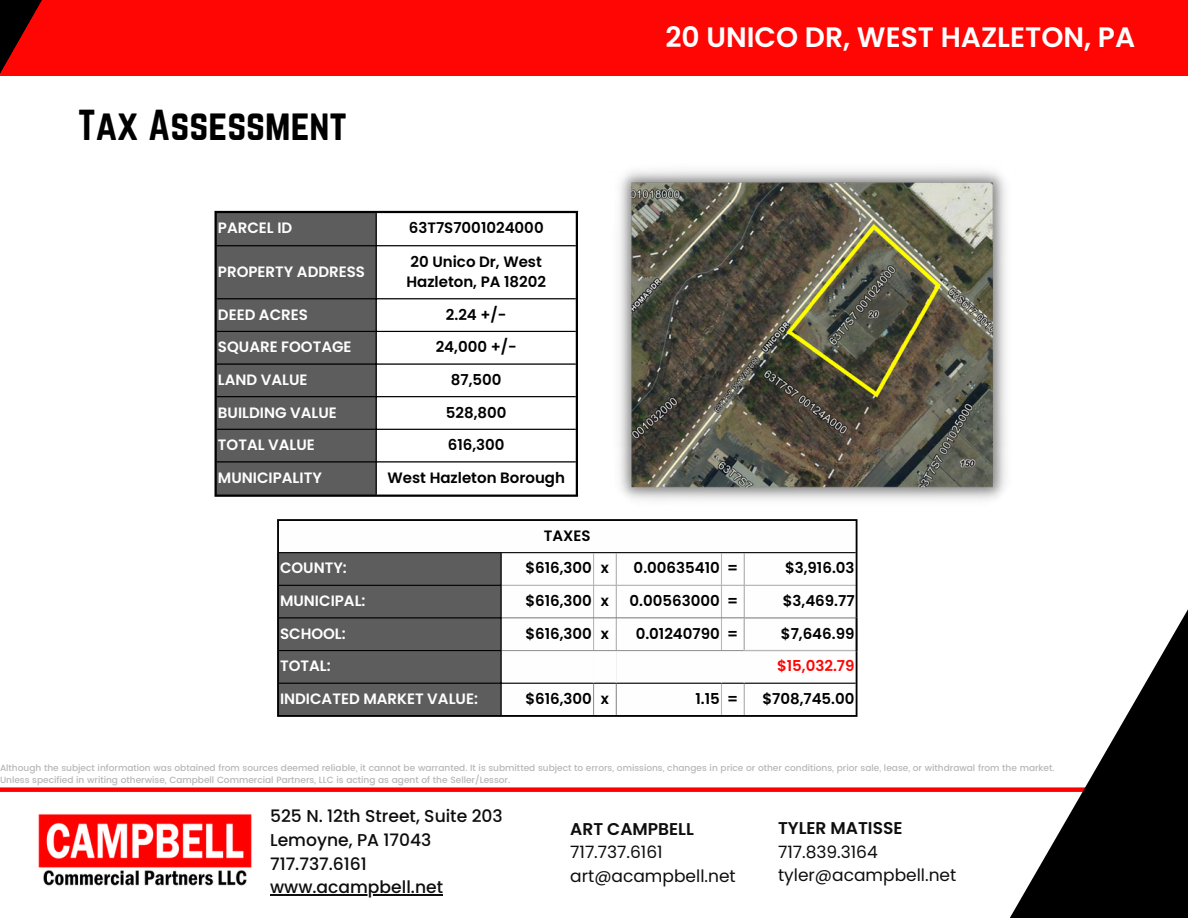
<style>
.page{position:relative;width:1188px;height:918px;background:#fff}
.page>*{position:absolute;margin:0;border:0;box-sizing:border-box;transform-origin:0 0}
.t1{font:37.95px "Norwester";color:#000}
.t2{font:600 28.05px "Poppins";color:#fff}
.t3{font:17.1px/23.5px "Poppins";color:#0e0e0e}
.t4{font:500 17.1px/23.5px "Poppins";color:#0e0e0e}
.t5{font:600 17.1px "Poppins";color:#0e0e0e}
.t6{font:600 15px/20.2px "Poppins";color:#000}
.t7{font:600 15px "Poppins";color:#fefefe}
.t8{font:600 15px "Poppins";color:#ff0503}
.t9{font:500 9px/12px "Poppins";color:#b7b7b7}
.s1{font-weight:600}
</style>
<div class="page">
<div style="left:0;top:0;width:1188px;height:76px;background:#ff0503"></div>
<svg style="left:0;top:0;width:42px;height:74px"></svg>
<div style="left:217px;top:213px;width:159px;height:282px;background:#5d5d5d"></div>
<hr style="left:217px;top:245px;width:359px;height:1px;background:#000">
<hr style="left:217px;top:461px;width:359px;height:2px;background:#000">
<hr style="left:376px;top:213px;width:1px;height:282px;background:#000">
<hr style="left:217px;top:298px;width:359px;height:1px;background:#000">
<hr style="left:217px;top:331px;width:359px;height:1px;background:#000">
<hr style="left:217px;top:363px;width:359px;height:2px;background:#000">
<hr style="left:217px;top:396px;width:359px;height:1px;background:#000">
<hr style="left:217px;top:429px;width:359px;height:1px;background:#000">
<hr style="left:215px;top:213px;width:2px;height:282px;background:#000">
<hr style="left:576px;top:213px;width:2px;height:282px;background:#000">
<hr style="left:215px;top:211px;width:363px;height:2px;background:#000">
<hr style="left:215px;top:495px;width:363px;height:2px;background:#000">
<svg style="left:502px;top:521px;width:354px;height:194px"></svg>
<div style="left:279px;top:553px;width:221px;height:162px;background:#5d5d5d"></div>
<hr style="left:500px;top:553px;width:2px;height:162px;background:#000">
<hr style="left:279px;top:552px;width:577px;height:1px;background:#000">
<hr style="left:279px;top:585px;width:223px;height:1px;background:#000">
<hr style="left:279px;top:617px;width:223px;height:1px;background:#000">
<hr style="left:279px;top:650px;width:223px;height:1px;background:#000">
<hr style="left:279px;top:683px;width:577px;height:1px;background:#000">
<hr style="left:593px;top:553px;width:1px;height:97px;background:#b7b7b7">
<hr style="left:616px;top:553px;width:1px;height:97px;background:#b7b7b7">
<hr style="left:721px;top:553px;width:1px;height:97px;background:#b7b7b7">
<hr style="left:721px;top:684px;width:1px;height:31px;background:#b7b7b7">
<hr style="left:744px;top:553px;width:1px;height:64px;background:#b7b7b7">
<hr style="left:744px;top:684px;width:1px;height:31px;background:#b7b7b7">
<hr style="left:502px;top:585px;width:354px;height:1px;background:#b7b7b7">
<hr style="left:593px;top:651px;width:1px;height:32px;background:#fefefe">
<hr style="left:616px;top:651px;width:1px;height:32px;background:#fefefe">
<hr style="left:721px;top:651px;width:1px;height:32px;background:#fefefe">
<hr style="left:593px;top:684px;width:1px;height:31px;background:#969696">
<hr style="left:616px;top:684px;width:1px;height:31px;background:#969696">
<hr style="left:502px;top:617px;width:242px;height:1px;background:#969696">
<hr style="left:502px;top:650px;width:242px;height:1px;background:#969696">
<hr style="left:744px;top:651px;width:1px;height:32px;background:#fff">
<hr style="left:744px;top:619px;width:1px;height:31px;background:#b7b7b7">
<hr style="left:744px;top:650px;width:112px;height:1px;background:#b7b7b7">
<hr style="left:744px;top:617px;width:112px;height:2px;background:#969696">
<hr style="left:277px;top:521px;width:2px;height:194px;background:#000">
<hr style="left:856px;top:521px;width:1px;height:96px;background:#000">
<hr style="left:856px;top:651px;width:1px;height:64px;background:#000">
<hr style="left:277px;top:519px;width:580px;height:2px;background:#000">
<hr style="left:277px;top:715px;width:580px;height:2px;background:#000">
<hr style="left:856px;top:617px;width:2px;height:34px;background:#000">
<img style="left:619px;top:170px;width:387px;height:331px">
<div style="left:0;top:787px;width:1188px;height:5px;background:#f00"></div>
<svg style="left:1010px;top:609px;width:178px;height:309px"></svg>
<img style="left:38px;top:814px;width:214px;height:72px">
<hr style="left:270px;top:894px;width:173px;height:1px;background:#0e0e0e">
<h2 class="t1" style="left:78px;top:102px;width:270px">Tax Assessment</h2>
<p class="t7" style="left:218px;top:218px;width:76px">PARCEL ID</p>
<p class="t6" style="left:409px;top:218px;width:136px">63T7S7001024000</p>
<p class="t7" style="left:218px;top:261px;width:149px">PROPERTY ADDRESS</p>
<p class="t6" style="left:406px;top:251px;width:141px">20 Unico Dr, West<br>Hazleton, PA 18202</p>
<p class="t7" style="left:218px;top:304px;width:92px">DEED ACRES</p>
<p class="t6" style="left:446px;top:304px;width:62px">2.24 +/-</p>
<p class="t7" style="left:218px;top:337px;width:135px">SQUARE FOOTAGE</p>
<p class="t6" style="left:436px;top:337px;width:83px">24,000 +/-</p>
<p class="t7" style="left:218px;top:369px;width:91px">LAND VALUE</p>
<p class="t6" style="left:451px;top:370px;width:52px">87,500</p>
<p class="t7" style="left:218px;top:402px;width:120px">BUILDING VALUE</p>
<p class="t6" style="left:446px;top:402px;width:62px">528,800</p>
<p class="t7" style="left:218px;top:434px;width:98px">TOTAL VALUE</p>
<p class="t6" style="left:448px;top:435px;width:58px">616,300</p>
<p class="t7" style="left:218px;top:467px;width:105px">MUNICIPALITY</p>
<p class="t6" style="left:388px;top:467px;width:179px">West Hazleton Borough</p>
<p class="t6" style="left:544px;top:526px;width:48px">TAXES</p>
<h1 class="t2" style="left:665px;top:18px;width:471px">20 UNICO DR, WEST HAZLETON, PA</h1>
<p class="t7" style="left:280px;top:558px;width:68px">COUNTY:</p>
<p class="t6" style="left:525px;top:558px;width:68px">$616,300</p>
<p class="t6" style="left:601px;top:558px;width:10px">x</p>
<p class="t6" style="left:634px;top:558px;width:88px">0.00635410</p>
<p class="t6" style="left:727px;top:558px;width:13px">=</p>
<p class="t6" style="left:785px;top:558px;width:71px">$3,916.03</p>
<p class="t7" style="left:280px;top:590px;width:87px">MUNICIPAL:</p>
<p class="t6" style="left:525px;top:591px;width:68px">$616,300</p>
<p class="t6" style="left:601px;top:591px;width:10px">x</p>
<p class="t6" style="left:630px;top:591px;width:92px">0.00563000</p>
<p class="t6" style="left:727px;top:591px;width:13px">=</p>
<p class="t6" style="left:783px;top:591px;width:73px">$3,469.77</p>
<p class="t7" style="left:280px;top:623px;width:67px">SCHOOL:</p>
<p class="t6" style="left:525px;top:623px;width:68px">$616,300</p>
<p class="t6" style="left:601px;top:623px;width:10px">x</p>
<p class="t6" style="left:636px;top:623px;width:86px">0.01240790</p>
<p class="t6" style="left:727px;top:623px;width:13px">=</p>
<p class="t6" style="left:781px;top:623px;width:75px">$7,646.99</p>
<p class="t7" style="left:280px;top:656px;width:52px">TOTAL:</p>
<p class="t8" style="left:777px;top:656px;width:79px">$15,032.79</p>
<p class="t7" style="left:280px;top:688px;width:199px">INDICATED MARKET VALUE:</p>
<p class="t6" style="left:525px;top:689px;width:68px">$616,300</p>
<p class="t6" style="left:601px;top:689px;width:10px">x</p>
<p class="t6" style="left:695px;top:689px;width:26px">1.15</p>
<p class="t6" style="left:727px;top:689px;width:13px">=</p>
<p class="t6" style="left:762px;top:689px;width:94px">$708,745.00</p>
<h4 class="t9" style="left:0;top:762px;width:1056px">Although the subject information was obtained from sources deemed reliable, it cannot be warranted. It is submitted subject to errors, omissions, changes in price or other conditions, prior sale, lease, or withdrawal from the market.<br>Unless specified in writing otherwise, Campbell Commercial Partners, LLC is acting as agent of the Seller/Lessor.</h4>
<h3 class="t5" style="left:778px;top:816px;width:126px">TYLER MATISSE</h3>
<h3 class="t3" style="left:778px;top:840px;width:180px">717.839.3164 tyler@acampbell.net</h3>
<h3 class="t4" style="left:270px;top:805px;width:234px">525 N. 12th Street, Suite 203<br>Lemoyne, PA 17043<br>717.737.6161</h3>
<p class="t4" style="left:270px;top:875px;width:175px">www.acampbell.net</p>
<h4 class="t3" style="left:570px;top:817px;width:167px"><span class="s1">ART CAMPBELL<br></span>717.737.6161 art@acampbell.net</h4>
</div>
